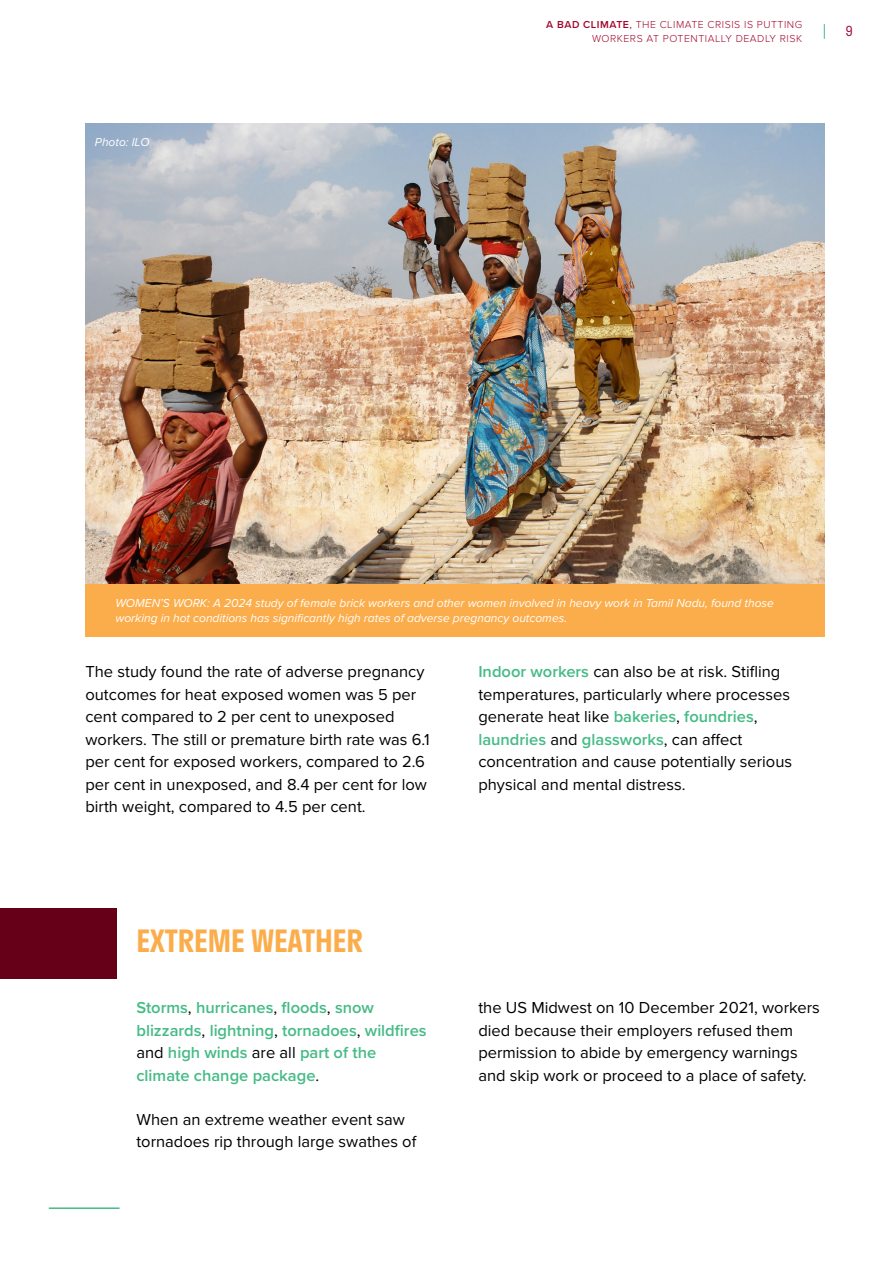
<style>
.page{position:relative;width:893px;height:1263px;background:#fff}
.page>*{position:absolute;margin:0;border:0;box-sizing:border-box;transform-origin:0 0}
.t1{font:600 30px "Stratos";color:#fbad4b}
.t2{font:16.5px/22.5px "Proxima Nova";color:#000}
.t3{font:600 16.5px/22.5px "Proxima Nova";color:#46bb86}
.t4{font:300 13.5px "Stratos";color:#a3052e}
.t5{font:italic 12px/15px "Proxima Nova";color:#fff}
.t6{font:300 10.5px/13.5px "Proxima Nova";letter-spacing:.05em;color:#a3052e;text-align:right}
.s1{font-weight:600}
.s2{font-weight:400}
.s3{font-weight:600;color:#46bb86}
.s4{font-weight:400;color:#000}
</style>
<div class="page">
<hr style="left:49px;top:1207px;width:71px;height:2px;background:#46bb86">
<svg style="left:824px;top:24px;width:1px;height:15px"></svg>
<div style="left:85px;top:583px;width:740px;height:54px;background:#fbad4b"></div>
<img style="left:85px;top:123px;width:740px;height:460px">
<div style="left:0;top:908px;width:117px;height:71px;background:#650018"></div>
<p class="t5" style="left:95px;top:134px;width:56px">Photo: ILO</p>
<p class="t6" style="left:546px;top:18px;width:257px"><span class="s1">A BAD CLIMATE</span><span class="s2">,</span> THE CLIMATE CRISIS IS PUTTING<br>WORKERS AT POTENTIALLY DEADLY RISK</p>
<p class="t4" style="left:846px;top:20px;width:9px">9</p>
<p class="t5" style="left:116px;top:595px;width:660px">WOMEN’S WORK: A 2024 study of female brick workers and other women involved in heavy work in Tamil Nadu, found those working in hot conditions has significantly high rates of adverse pregnancy outcomes.</p>
<p class="t2" style="left:85px;top:661px;width:346px">The study found the rate of adverse pregnancy outcomes for heat exposed women was 5 per cent compared to 2 per cent to unexposed workers. The still or premature birth rate was 6.1 per cent for exposed workers, compared to 2.6 per cent in unexposed, and 8.4 per cent for low birth weight, compared to 4.5 per cent.</p>
<p class="t2" style="left:478px;top:661px;width:315px"><span class="s3">Indoor workers</span> can also be at risk. Stifling temperatures, particularly where processes generate heat like <span class="s3">bakeries</span>, <span class="s3">foundries</span>, <span class="s3">laundries</span> and <span class="s3">glassworks</span>, can affect concentration and cause potentially serious physical and mental distress.</p>
<h1 class="t1" style="left:136px;top:916px;width:228px">EXTREME WEATHER</h1>
<p class="t3" style="left:136px;top:996px;width:292px">Storms<span class="s4">,</span> hurricanes<span class="s4">,</span> floods<span class="s4">,</span> snow blizzards<span class="s4">,</span> lightning<span class="s4">,</span> tornadoes<span class="s4">,</span> wildfires <span class="s4">and</span> high winds <span class="s4">are all</span> part of the climate change package<span class="s4">.</span></p>
<p class="t2" style="left:136px;top:1108px;width:281px">When an extreme weather event saw tornadoes rip through large swathes of</p>
<p class="t2" style="left:478px;top:997px;width:343px">the US Midwest on 10 December 2021, workers died because their employers refused them permission to abide by emergency warnings and skip work or proceed to a place of safety.</p>
</div>
